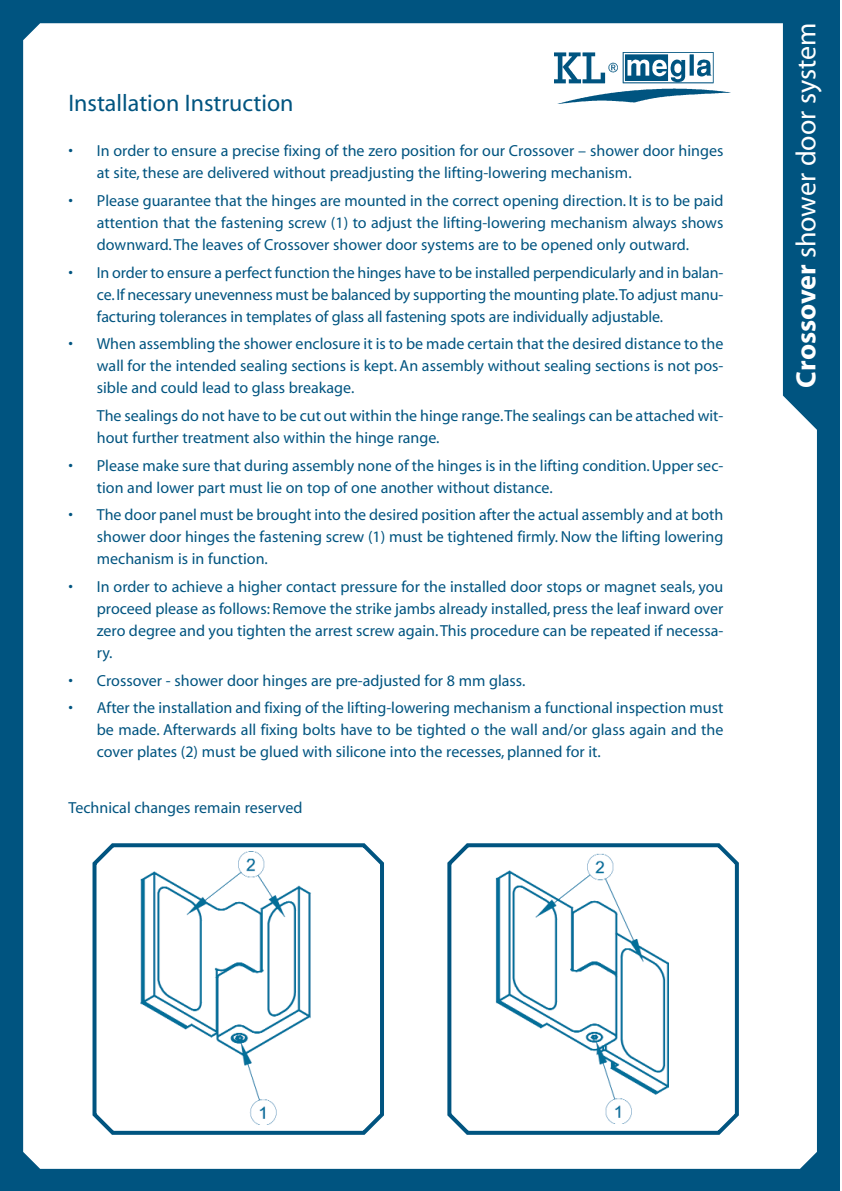
<style>
.page{position:relative;width:842px;height:1191px;background:#fff}
.page>*{position:absolute;margin:0;border:0;box-sizing:border-box;transform-origin:0 0}
.t1{font:28px "Myriad";color:#fff}
.t2{font:24px "Myriad";color:#005480}
.t3{font:16px/22px "Myriad";color:#005480;text-align:justify}
.s1{font-weight:700}
</style>
<div class="page">
<div style="left:0;top:1px;width:840px;height:1190px;background:#005480"></div>
<div style="left:23px;top:23px;width:794px;height:1145px;background:#fff"></div>
<svg style="left:93px;top:843px;width:291px;height:291px;background:#e4eef3"></svg>
<svg style="left:447px;top:843px;width:292px;height:291px;background:#e6eff3"></svg>
<div style="left:485px;top:37px;width:292px;height:93px;background:#fff"></div>
<img style="left:554px;top:52px;width:177px;height:51px">
<svg style="left:783px;top:23px;width:34px;height:429px"></svg>
<h2 class="t2" style="left:69px;top:94px;width:227px">Installation Instruction</h2>
<p class="t3" style="left:97px;top:141px;width:628px;text-indent:-28px">• In order to ensure a precise fixing of the zero position for our Crossover – shower door hinges at site, these are delivered without preadjusting the lifting-lowering mechanism.</p>
<p class="t3" style="left:97px;top:191px;width:628px;text-indent:-28px">• Please guarantee that the hinges are mounted in the correct opening direction. It is to be paid attention that the fastening screw (1) to adjust the lifting-lowering mechanism always shows downward. The leaves of Crossover shower door systems are to be opened only outward.</p>
<p class="t3" style="left:97px;top:262px;width:628px;text-indent:-28px">• In order to ensure a perfect function the hinges have to be installed perpendicularly and in balan&shy;ce.If necessary unevenness must be balanced by supporting the mounting plate.To adjust manu&shy;facturing tolerances in templates of glass all fastening spots are individually adjustable.</p>
<p class="t3" style="left:97px;top:334px;width:628px;text-indent:-28px">• When assembling the shower enclosure it is to be made certain that the desired distance to the wall for the intended sealing sections is kept. An assembly without sealing sections is not pos&shy;sible and could lead to glass breakage.</p>
<p class="t3" style="left:97px;top:406px;width:628px">The sealings do not have to be cut out within the hinge range.The sealings can be attached wit&shy;hout further treatment also within the hinge range.</p>
<p class="t3" style="left:97px;top:455px;width:628px;text-indent:-28px">• Please make sure that during assembly none of the hinges is in the lifting condition. Upper sec&shy;tion and lower part must lie on top of one another without distance.</p>
<p class="t3" style="left:97px;top:505px;width:628px;text-indent:-28px">• The door panel must be brought into the desired position after the actual assembly and at both shower door hinges the fastening screw (1) must be tightened firmly. Now the lifting lowering mechanism is in function.</p>
<p class="t3" style="left:97px;top:577px;width:628px;text-indent:-28px">• In order to achieve a higher contact pressure for the installed door stops or magnet seals, you proceed please as follows: Remove the strike jambs already installed, press the leaf inward over zero degree and you tighten the arrest screw again.This procedure can be repeated if necessa&shy;ry.</p>
<p class="t3" style="left:69px;top:670px;width:458px">• Crossover - shower door hinges are pre-adjusted for 8 mm glass.</p>
<p class="t3" style="left:97px;top:698px;width:628px;text-indent:-28px">• After the installation and fixing of the lifting-lowering mechanism a functional inspection must be made. Afterwards all fixing bolts have to be tighted o the wall and/or glass again and the cover plates (2) must be glued with silicone into the recesses, planned for it.</p>
<p class="t3" style="left:69px;top:797px;width:235px">Technical changes remain reserved</p>
<h1 class="t1" style="left:795px;top:387px;width:367px;rotate:-90deg"><span class="s1">Crossover</span> shower door system</h1>
</div>
